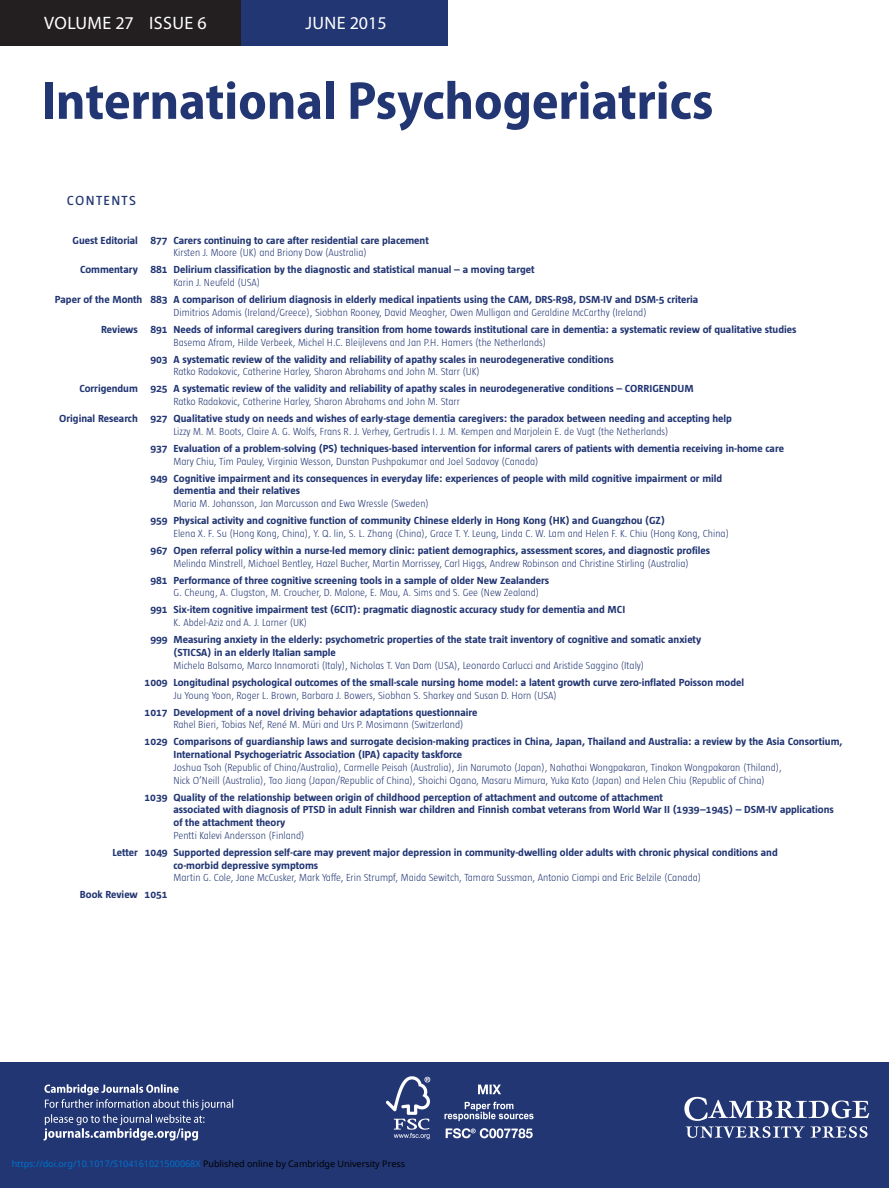
<style>
.page{position:relative;width:889px;height:1188px;background:#fff}
.page>*{position:absolute;margin:0;border:0;box-sizing:border-box;transform-origin:0 0}
.t1{font:700 semi-condensed 53.85px "Myriad Pro";color:#223673}
.t2{font:18px "Myriad Pro";letter-spacing:.02em;color:#fff}
.t3{font:13.5px "Tazzer Text";letter-spacing:.1em;color:#223673}
.t4{font:700 10.5px/12.8px "Tazzer Text";color:#223673}
.t5{font:300 10.5px/12.8px "Taz";color:#223673}
.t6{font:9px "Noto Sans";color:#0172cf}
.s1{color:#000}
</style>
<div class="page">
<div style="left:0;top:1061px;width:888px;height:127px;background:#223673"></div>
<svg style="left:43px;top:1084px;width:190px;height:56px"></svg>
<div style="left:0;top:0;width:249px;height:46px;background:#231f20"></div>
<div style="left:241px;top:0;width:207px;height:46px;background:#223673"></div>
<svg style="left:684px;top:1096px;width:184px;height:24px"></svg>
<svg style="left:685px;top:1126px;width:119px;height:12px"></svg>
<svg style="left:810px;top:1126px;width:57px;height:11px"></svg>
<img style="left:386px;top:1076px;width:147px;height:64px">
<h2 class="t2" style="left:44px;top:16px;width:164px">VOLUME 27 ISSUE 6</h2>
<h2 class="t2" style="left:305px;top:16px;width:83px">JUNE 2015</h2>
<h1 class="t1" style="left:41px;top:80px;width:673px">International Psychogeriatrics</h1>
<p class="t3" style="left:67px;top:195px;width:71px">CONTENTS</p>
<p class="t4" style="left:73px;top:234px;width:357px">Guest Editorial 877 Carers continuing to care after residential care placement</p>
<p class="t5" style="left:173px;top:247px;width:195px">Kirsten J. Moore (UK) and Briony Dow (Australia)</p>
<p class="t4" style="left:80px;top:264px;width:455px">Commentary 881 Delirium classification by the diagnostic and statistical manual – a moving target</p>
<p class="t5" style="left:173px;top:277px;width:88px">Karin J. Neufeld (USA)</p>
<p class="t4" style="left:55px;top:294px;width:644px">Paper of the Month 883 A comparison of delirium diagnosis in elderly medical inpatients using the CAM, DRS-R98, DSM-IV and DSM-5 criteria</p>
<p class="t5" style="left:173px;top:307px;width:474px">Dimitrios Adamis (Ireland/Greece), Siobhan Rooney, David Meagher, Owen Mulligan and Geraldine McCarthy (Ireland)</p>
<p class="t4" style="left:101px;top:324px;width:696px">Reviews 891 Needs of informal caregivers during transition from home towards institutional care in dementia: a systematic review of qualitative studies</p>
<p class="t5" style="left:173px;top:336px;width:374px">Basema Afram, Hilde Verbeek, Michel H.C. Bleijlevens and Jan P.H. Hamers (the Netherlands)</p>
<p class="t4" style="left:150px;top:353px;width:464px">903 A systematic review of the validity and reliability of apathy scales in neurodegenerative conditions</p>
<p class="t5" style="left:173px;top:366px;width:308px">Ratko Radakovic, Catherine Harley, Sharon Abrahams and John M. Starr (UK)</p>
<p class="t4" style="left:79px;top:383px;width:615px">Corrigendum 925 A systematic review of the validity and reliability of apathy scales in neurodegenerative conditions – CORRIGENDUM</p>
<p class="t5" style="left:173px;top:396px;width:288px">Ratko Radakovic, Catherine Harley, Sharon Abrahams and John M. Starr</p>
<p class="t4" style="left:59px;top:413px;width:674px">Original Research 927 Qualitative study on needs and wishes of early-stage dementia caregivers: the paradox between needing and accepting help</p>
<p class="t5" style="left:173px;top:426px;width:496px">Lizzy M. M. Boots, Claire A. G. Wolfs, Frans R. J. Verhey, Gertrudis I. J. M. Kempen and Marjolein E. de Vugt (the Netherlands)</p>
<p class="t4" style="left:150px;top:443px;width:635px">937 Evaluation of a problem-solving (PS) techniques-based intervention for informal carers of patients with dementia receiving in-home care</p>
<p class="t5" style="left:173px;top:455px;width:366px">Mary Chiu, Tim Pauley, Virginia Wesson, Dunstan Pushpakumar and Joel Sadavoy (Canada)</p>
<p class="t4" style="left:173px;top:472px;width:550px;text-indent:-23px">949 Cognitive impairment and its consequences in everyday life: experiences of people with mild cognitive impairment or mild dementia and their relatives</p>
<p class="t5" style="left:173px;top:498px;width:257px">Maria M. Johansson, Jan Marcusson and Ewa Wressle (Sweden)</p>
<p class="t4" style="left:150px;top:515px;width:515px">959 Physical activity and cognitive function of community Chinese elderly in Hong Kong (HK) and Guangzhou (GZ)</p>
<p class="t5" style="left:173px;top:528px;width:557px">Elena X. F. Su (Hong Kong, China), Y. Q. lin, S. L. Zhang (China), Grace T. Y. Leung, Linda C. W. Lam and Helen F. K. Chiu (Hong Kong, China)</p>
<p class="t4" style="left:150px;top:545px;width:561px">967 Open referral policy within a nurse-led memory clinic: patient demographics, assessment scores, and diagnostic profiles</p>
<p class="t5" style="left:173px;top:557px;width:516px">Melinda Minstrell, Michael Bentley, Hazel Bucher, Martin Morrissey, Carl Higgs, Andrew Robinson and Christine Stirling (Australia)</p>
<p class="t4" style="left:150px;top:574px;width:400px">981 Performance of three cognitive screening tools in a sample of older New Zealanders</p>
<p class="t5" style="left:173px;top:587px;width:367px">G. Cheung, A. Clugston, M. Croucher, D. Malone, E. Mau, A. Sims and S. Gee (New Zealand)</p>
<p class="t4" style="left:150px;top:604px;width:476px">991 Six-item cognitive impairment test (6CIT): pragmatic diagnostic accuracy study for dementia and MCI</p>
<p class="t5" style="left:173px;top:617px;width:135px">K. Abdel-Aziz and A. J. Larner (UK)</p>
<p class="t4" style="left:173px;top:634px;width:529px;text-indent:-23px">999 Measuring anxiety in the elderly: psychometric properties of the state trait inventory of cognitive and somatic anxiety (STICSA) in an elderly Italian sample</p>
<p class="t5" style="left:173px;top:659px;width:472px">Michela Balsamo, Marco Innamorati (Italy), Nicholas T. Van Dam (USA), Leonardo Carlucci and Aristide Saggino (Italy)</p>
<p class="t4" style="left:144px;top:676px;width:601px">1009 Longitudinal psychological outcomes of the small-scale nursing home model: a latent growth curve zero-inflated Poisson model</p>
<p class="t5" style="left:173px;top:689px;width:384px">Ju Young Yoon, Roger L. Brown, Barbara J. Bowers, Siobhan S. Sharkey and Susan D. Horn (USA)</p>
<p class="t4" style="left:144px;top:706px;width:334px">1017 Development of a novel driving behavior adaptations questionnaire</p>
<p class="t5" style="left:173px;top:719px;width:291px">Rahel Bieri, Tobias Nef, René M. Müri and Urs P. Mosimann (Switzerland)</p>
<p class="t4" style="left:173px;top:736px;width:670px;text-indent:-29px">1029 Comparisons of guardianship laws and surrogate decision-making practices in China, Japan, Thailand and Australia: a review by the Asia Consortium,<br>International Psychogeriatric Association (IPA) capacity taskforce</p>
<p class="t5" style="left:173px;top:761px;width:609px">Joshua Tsoh (Republic of China/Australia), Carmelle Peisah (Australia), Jin Narumoto (Japan), Nahathai Wongpakaran, Tinakon Wongpakaran (Thiland),<br>Nick O’Neill (Australia), Tao Jiang (Japan/Republic of China), Shoichi Ogano, Masaru Mimura, Yuka Kato (Japan) and Helen Chiu (Republic of China)</p>
<p class="t4" style="left:173px;top:791px;width:661px;text-indent:-29px">1039 Quality of the relationship between origin of childhood perception of attachment and outcome of attachment<br>associated with diagnosis of PTSD in adult Finnish war children and Finnish combat veterans from World War II (1939–1945) – DSM-IV applications of the attachment theory</p>
<p class="t5" style="left:173px;top:829px;width:132px">Pentti Kalevi Andersson (Finland)</p>
<p class="t4" style="left:173px;top:846px;width:605px;text-indent:-61px">Letter 1049 Supported depression self-care may prevent major depression in community-dwelling older adults with chronic physical conditions and co-morbid depressive symptoms</p>
<p class="t5" style="left:173px;top:872px;width:529px">Martin G. Cole, Jane McCusker, Mark Yaffe, Erin Strumpf, Maida Sewitch, Tamara Sussman, Antonio Ciampi and Eric Belzile (Canada)</p>
<p class="t4" style="left:80px;top:889px;width:89px">Book Review 1051</p>
<p class="t6" style="left:12px;top:1157px;width:395px">https://doi.org/10.1017/S104161021500068X <span class="s1">Published online by Cambridge University Press</span></p>
</div>
